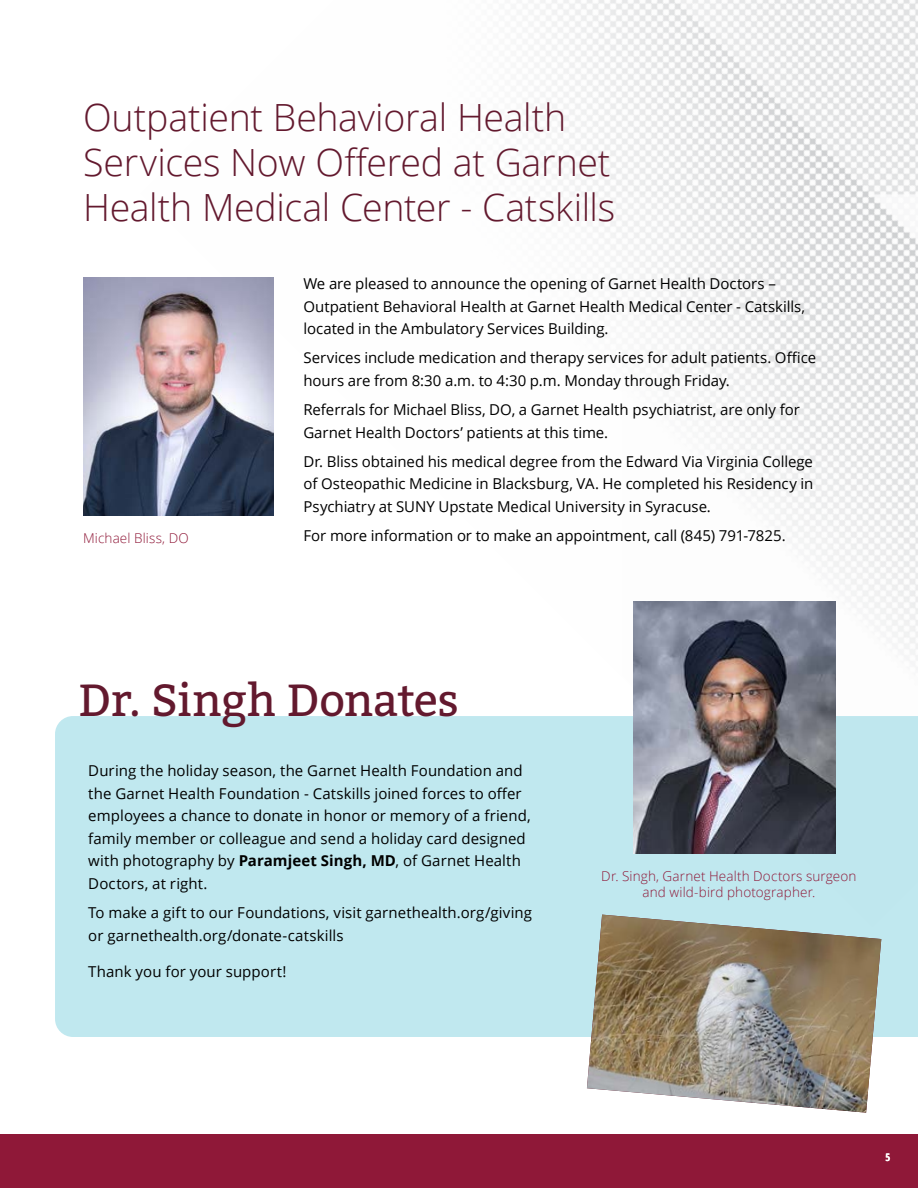
<style>
.page{position:relative;width:918px;height:1188px;background:#fff}
.page>*{position:absolute;margin:0;border:0;box-sizing:border-box;transform-origin:0 0}
.t1{font:45px "Bitter";letter-spacing:-.01em;color:#63192e}
.t2{font:300 37.5px/45px "Open Sans";letter-spacing:-.01em;color:#63192e}
.t3{font:15px/22.5px "Open Sans";color:#000}
.t4{font:300 13.5px/16.2px "Open Sans";letter-spacing:.01em;color:#8f1838;text-align:center}
.t5{font:700 condensed 10.5px "Open Sans";color:#fff}
.s1{font-weight:700}
</style>
<div class="page">
<img style="left:139px;top:0;width:779px;height:716px">
<div style="left:55px;top:716px;width:863px;height:321px;background:#c0e8ef"></div>
<img style="left:83px;top:278px;width:190px;height:237px">
<img style="left:633px;top:602px;width:202px;height:252px">
<img style="left:587px;top:915px;width:294px;height:198px">
<div style="left:0;top:1134px;width:918px;height:54px;background:#8f1838"></div>
<h2 class="t2" style="left:83px;top:94px;width:534px">Outpatient Behavioral Health<br>Services Now Offered at Garnet<br>Health Medical Center - Catskills</h2>
<p class="t4" style="left:83px;top:529px;width:107px">Michael Bliss, DO</p>
<p class="t3" style="left:303px;top:272px;width:503px">We are pleased to announce the opening of Garnet Health Doctors –<br>Outpatient Behavioral Health at Garnet Health Medical Center - Catskills, located in the Ambulatory Services Building.</p>
<p class="t3" style="left:303px;top:346px;width:514px">Services include medication and therapy services for adult patients. Office hours are from 8:30 a.m. to 4:30 p.m. Monday through Friday.</p>
<p class="t3" style="left:303px;top:398px;width:498px">Referrals for Michael Bliss, DO, a Garnet Health psychiatrist, are only for<br>Garnet Health Doctors’ patients at this time.</p>
<p class="t3" style="left:303px;top:450px;width:511px;text-align:justify">Dr. Bliss obtained his medical degree from the Edward Via Virginia College of Osteopathic Medicine in Blacksburg, VA. He completed his Residency in Psychiatry at SUNY Upstate Medical University in Syracuse.</p>
<p class="t3" style="left:303px;top:524px;width:484px">For more information or to make an appointment, call (845) 791-7825.</p>
<h1 class="t1" style="left:78px;top:672px;width:382px">Dr. Singh Donates</h1>
<p class="t3" style="left:88px;top:759px;width:444px">During the holiday season, the Garnet Health Foundation and the Garnet Health Foundation - Catskills joined forces to offer employees a chance to donate in honor or memory of a friend, family member or colleague and send a holiday card designed with photography by <span class="s1">Paramjeet Singh, MD</span>, of Garnet Health Doctors, at right.</p>
<p class="t3" style="left:88px;top:901px;width:445px">To make a gift to our Foundations, visit garnethealth.org/giving or garnethealth.org/donate-catskills</p>
<p class="t3" style="left:88px;top:960px;width:200px">Thank you for your support!</p>
<p class="t4" style="left:601px;top:868px;width:257px">Dr. Singh, Garnet Health Doctors surgeon and wild-bird photographer.</p>
<p class="t5" style="left:885px;top:1149px;width:6px">5</p>
</div>
